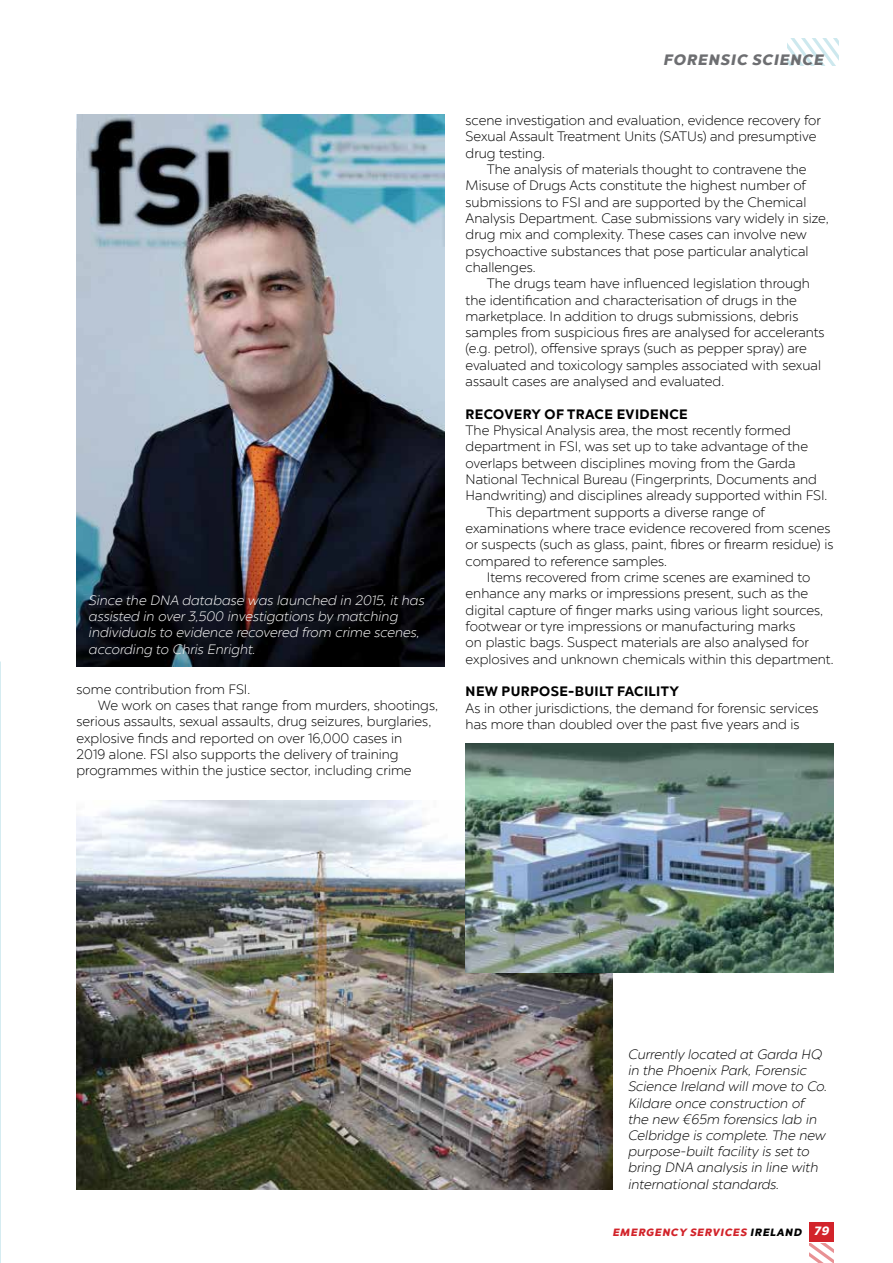
<style>
.page{position:relative;width:893px;height:1263px;background:#fff}
.page>*{position:absolute;margin:0;border:0;box-sizing:border-box;transform-origin:0 0}
.t1{font:15px "Chronica Pro Black It";letter-spacing:.07em;color:#6d6e71}
.t2{font:300 13.65px/16.4px "Chronica Pro";color:#000}
.t3{font:700 13.65px "Chronica Pro";letter-spacing:.03em;color:#000}
.t4{font:13.5px/16.2px "Chronica Pro Light It";color:#000}
.t5{font:13.5px/16.2px "Chronica Pro Light It";color:#fff}
.t6{font:300 13.5px "Chronica Pro";color:#000}
.t7{font:10.5px "Chronica Pro Black It";letter-spacing:.08em;color:#d2232a}
.s1{color:#000}
.s2{font-size:12px;color:#fff}
</style>
<div class="page">
<div style="left:809px;top:1222px;width:24px;height:19px;background:#d2232a"></div>
<svg style="left:809px;top:1243px;width:24px;height:20px"></svg>
<img style="left:0;top:0;width:1px;height:744px">
<svg style="left:787px;top:39px;width:52px;height:26px"></svg>
<img style="left:77px;top:115px;width:367px;height:551px">
<img style="left:77px;top:801px;width:536px;height:389px">
<img style="left:466px;top:744px;width:367px;height:229px">
<p class="t5" style="left:88px;top:592px;width:337px">Since the DNA database was launched in 2015, it has assisted in over 3,500 investigations by matching individuals to evidence recovered from crime scenes, according to Chris Enright.</p>
<p class="t6" style="left:77px;top:681px;width:175px">some contribution from FSI.</p>
<p class="t2" style="left:77px;top:697px;width:363px;text-indent:21px">We work on cases that range from murders, shootings, serious assaults, sexual assaults, drug seizures, burglaries, explosive finds and reported on over 16,000 cases in<br>2019 alone. FSI also supports the delivery of training programmes within the justice sector, including crime</p>
<p class="t1" style="left:663px;top:51px;width:161px">FORENSIC SCIENCE</p>
<p class="t2" style="left:466px;top:112px;width:357px">scene investigation and evaluation, evidence recovery for<br>Sexual Assault Treatment Units (SATUs) and presumptive drug testing.</p>
<p class="t2" style="left:466px;top:161px;width:365px;text-indent:21px">The analysis of materials thought to contravene the Misuse of Drugs Acts constitute the highest number of submissions to FSI and are supported by the Chemical Analysis Department. Case submissions vary widely in size, drug mix and complexity. These cases can involve new psychoactive substances that pose particular analytical challenges.</p>
<p class="t2" style="left:466px;top:275px;width:360px;text-indent:21px">The drugs team have influenced legislation through the identification and characterisation of drugs in the marketplace. In addition to drugs submissions, debris samples from suspicious fires are analysed for accelerants (e.g. petrol), offensive sprays (such as pepper spray) are evaluated and toxicology samples associated with sexual assault cases are analysed and evaluated.</p>
<p class="t3" style="left:466px;top:406px;width:224px">RECOVERY OF TRACE EVIDENCE</p>
<p class="t2" style="left:466px;top:422px;width:327px">The Physical Analysis area, the most recently formed</p>
<p class="t2" style="left:466px;top:439px;width:344px">department in FSI, was set up to take advantage of the</p>
<p class="t2" style="left:466px;top:455px;width:331px">overlaps between disciplines moving from the Garda</p>
<p class="t2" style="left:466px;top:471px;width:353px">National Technical Bureau (Fingerprints, Documents and</p>
<p class="t2" style="left:466px;top:488px;width:363px">Handwriting) and disciplines already supported within FSI.</p>
<p class="t2" style="left:487px;top:504px;width:279px">This department supports a diverse range of</p>
<p class="t2" style="left:466px;top:520px;width:366px">examinations where trace evidence recovered from scenes</p>
<p class="t2" style="left:466px;top:536px;width:369px">or suspects (such as glass, paint, fibres or firearm residue) is</p>
<p class="t2" style="left:466px;top:553px;width:203px">compared to reference samples.</p>
<p class="t2" style="left:487px;top:569px;width:325px">Items recovered from crime scenes are examined to</p>
<p class="t2" style="left:466px;top:585px;width:344px">enhance any marks or impressions present, such as the</p>
<p class="t2" style="left:466px;top:602px;width:359px">digital capture of finger marks using various light sources,</p>
<p class="t2" style="left:466px;top:618px;width:331px">footwear or tyre impressions or manufacturing marks</p>
<p class="t2" style="left:466px;top:634px;width:345px">on plastic bags. Suspect materials are also analysed for</p>
<p class="t2" style="left:466px;top:651px;width:369px">explosives and unknown chemicals within this department.</p>
<p class="t3" style="left:466px;top:683px;width:215px">NEW PURPOSE-BUILT FACILITY</p>
<p class="t2" style="left:466px;top:700px;width:354px">As in other jurisdictions, the demand for forensic services has more than doubled over the past five years and is</p>
<p class="t4" style="left:628px;top:1046px;width:200px">Currently located at Garda HQ in the Phoenix Park, Forensic<br>Science Ireland will move to Co.<br>Kildare once construction of the new €65m forensics lab in<br>Celbridge is complete. The new purpose-built facility is set to bring DNA analysis in line with international standards.</p>
<p class="t7" style="left:612px;top:1225px;width:218px">EMERGENCY SERVICES <span class="s1">IRELAND</span> <span class="s2">79</span></p>
</div>
